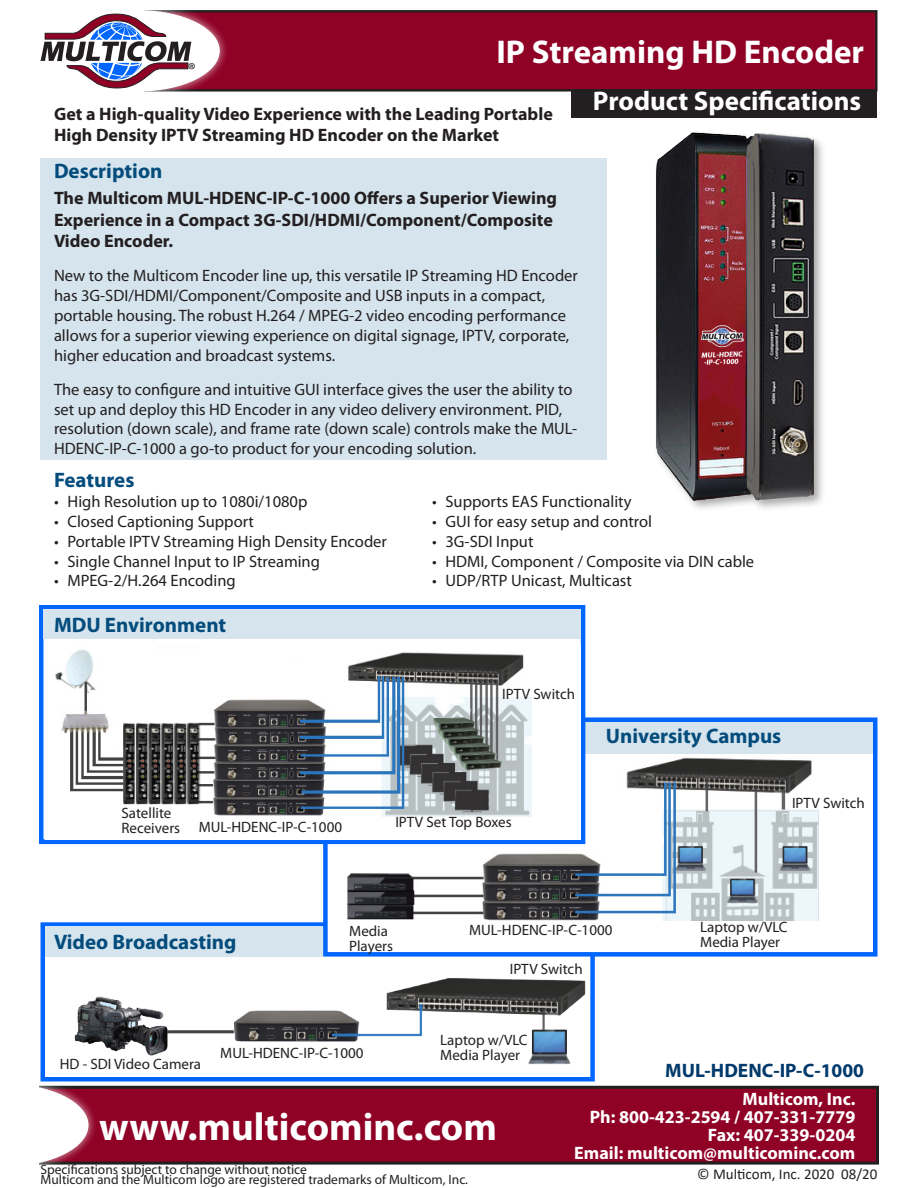
<style>
.page{position:relative;width:918px;height:1188px;background:#fff}
.page>*{position:absolute;margin:0;border:0;box-sizing:border-box;transform-origin:0 0}
.t1{font:700 39px "Myriad Pro";color:#fff}
.t2{font:700 33px "Myriad Pro";color:#fff}
.t3{font:700 27px "Myriad Pro";color:#fff}
.t4{font:700 21px "Myriad Pro";color:#034c7c}
.t5{font:700 19.5px "Myriad Pro";color:#00396b}
.t6{font:18.9px "Myriad Pro";color:#231f20}
.t7{font:700 18px/21.6px "Myriad Pro";color:#231f20}
.t8{font:700 18px/18px "Myriad Pro";color:#fff;text-align:right}
.t9{font:16.5px/19.8px "Myriad Pro";color:#231f20}
.t10{font:15px/15px "Myriad Pro";color:#231f20}
.t11{font:15px "Calibri";color:#231f20}
.t12{font:13.5px "Myriad Pro";color:#231f20}
</style>
<div class="page">
<div style="left:145px;top:11px;width:731px;height:79px;background:#900126"></div>
<div style="left:144px;top:10px;width:734px;height:82px;border:2px solid #231f20"></div>
<div style="left:40px;top:1087px;width:838px;height:76px;background:#900126"></div>
<div style="left:39px;top:1086px;width:840px;height:79px;border:3px solid #231f20"></div>
<div style="left:47px;top:0;width:182px;height:101px;background:#fff;opacity:.75"></div>
<div style="left:56px;top:10px;width:164px;height:82px;background:#fff;border-radius:50%"></div>
<div style="left:0;top:1074px;width:98px;height:103px;background:#fff;opacity:.75"></div>
<svg style="left:0;top:1083px;width:88px;height:84px"></svg>
<svg style="left:39px;top:844px;width:107px;height:1px"></svg>
<svg style="left:40px;top:14px;width:151px;height:74px"></svg>
<div style="left:572px;top:89px;width:306px;height:29px;background:#231f20"></div>
<div style="left:40px;top:922px;width:555px;height:160px;border:4px solid #06f"></div>
<div style="left:323px;top:717px;width:555px;height:240px;background:#fff;border:4px solid #06f"></div>
<div style="left:40px;top:158px;width:567px;height:302px;background:#d5e4ed"></div>
<div style="left:653px;top:129px;width:174px;height:384px;background:#231f20;opacity:.4"></div>
<img style="left:657px;top:130px;width:156px;height:374px">
<div style="left:585px;top:722px;width:288px;height:31px;background:#d5e4ed"></div>
<div style="left:45px;top:926px;width:278px;height:30px;background:#d5e4ed"></div>
<img style="left:344px;top:756px;width:475px;height:164px">
<div style="left:39px;top:605px;width:546px;height:239px;border:4px solid #06f"></div>
<div style="left:43px;top:609px;width:538px;height:30px;background:#d5e4ed"></div>
<div style="left:45px;top:644px;width:536px;height:196px;background:#fff"></div>
<img style="left:55px;top:649px;width:476px;height:168px">
<img style="left:74px;top:978px;width:512px;height:86px">
<p class="t6" style="left:188px;top:58px;width:9px">®</p>
<p class="t2" style="left:497px;top:31px;width:369px">IP Streaming HD Encoder</p>
<p class="t7" style="left:54px;top:102px;width:500px">Get a High-quality Video Experience with the Leading Portable<br>High Density IPTV Streaming HD Encoder on the Market</p>
<p class="t4" style="left:54px;top:157px;width:110px">Description</p>
<p class="t7" style="left:54px;top:187px;width:505px">The Multicom MUL-HDENC-IP-C-1000 Offers a Superior Viewing<br>Experience in a Compact 3G-SDI/HDMI/Component/Composite<br>Video Encoder.</p>
<p class="t9" style="left:54px;top:266px;width:525px">New to the Multicom Encoder line up, this versatile IP Streaming HD Encoder has 3G-SDI/HDMI/Component/Composite and USB inputs in a compact, portable housing. The robust H.264 / MPEG-2 video encoding performance allows for a superior viewing experience on digital signage, IPTV, corporate, higher education and broadcast systems.</p>
<p class="t9" style="left:54px;top:379px;width:525px">The easy to configure and intuitive GUI interface gives the user the ability to set up and deploy this HD Encoder in any video delivery environment. PID, resolution (down scale), and frame rate (down scale) controls make the MUL-HDENC-IP-C-1000 a go-to product for your encoding solution.</p>
<p class="t4" style="left:54px;top:466px;width:82px">Features</p>
<p class="t3" style="left:593px;top:83px;width:270px">Product Specifications</p>
<p class="t9" style="left:54px;top:491px;width:255px">• High Resolution up to 1080i/1080p</p>
<p class="t9" style="left:54px;top:511px;width:202px">• Closed Captioning Support</p>
<p class="t9" style="left:54px;top:531px;width:334px">• Portable IPTV Streaming High Density Encoder</p>
<p class="t9" style="left:54px;top:551px;width:268px">• Single Channel Input to IP Streaming</p>
<p class="t9" style="left:54px;top:571px;width:183px">• MPEG-2/H.264 Encoding</p>
<p class="t4" style="left:54px;top:611px;width:174px">MDU Environment</p>
<p class="t9" style="left:432px;top:491px;width:201px">• Supports EAS Functionality</p>
<p class="t9" style="left:432px;top:511px;width:222px">• GUI for easy setup and control</p>
<p class="t9" style="left:432px;top:531px;width:103px">• 3G-SDI Input</p>
<p class="t9" style="left:432px;top:551px;width:324px">• HDMI, Component / Composite via DIN cable</p>
<p class="t9" style="left:432px;top:571px;width:201px">• UDP/RTP Unicast, Multicast</p>
<p class="t10" style="left:502px;top:686px;width:74px">IPTV Switch</p>
<p class="t10" style="left:122px;top:805px;width:60px">Satellite<br>Receivers</p>
<p class="t10" style="left:199px;top:819px;width:145px">MUL-HDENC-IP-C-1000</p>
<p class="t10" style="left:395px;top:814px;width:118px">IPTV Set Top Boxes</p>
<p class="t4" style="left:606px;top:722px;width:177px">University Campus</p>
<p class="t10" style="left:792px;top:795px;width:74px">IPTV Switch</p>
<p class="t4" style="left:54px;top:928px;width:184px">Video Broadcasting</p>
<p class="t10" style="left:349px;top:923px;width:45px">Media<br>Players</p>
<p class="t10" style="left:469px;top:922px;width:145px">MUL-HDENC-IP-C-1000</p>
<p class="t10" style="left:510px;top:961px;width:74px">IPTV Switch</p>
<p class="t10" style="left:60px;top:1056px;width:143px">HD - SDI Video Camera</p>
<p class="t10" style="left:220px;top:1045px;width:145px">MUL-HDENC-IP-C-1000</p>
<p class="t10" style="left:440px;top:1032px;width:89px">Laptop w/VLC<br>Media Player</p>
<p class="t10" style="left:700px;top:919px;width:89px">Laptop w/VLC<br>Media Player</p>
<p class="t5" style="left:665px;top:1057px;width:200px">MUL-HDENC-IP-C-1000</p>
<h1 class="t1" style="left:99px;top:1101px;width:399px">www.multicominc.com</h1>
<p class="t12" style="left:40px;top:1161px;width:268px">Specifications subject to change without notice</p>
<p class="t12" style="left:40px;top:1171px;width:429px">Multicom and the Multicom logo are registered trademarks of Multicom, Inc.</p>
<p class="t8" style="left:574px;top:1089px;width:283px">Multicom, Inc.<br>Ph: 800-423-2594 / 407-331-7779<br>Fax: 407-339-0204<br>Email: multicom@multicominc.com</p>
<p class="t11" style="left:697px;top:1164px;width:182px">© Multicom, Inc. 2020 08/20</p>
</div>
